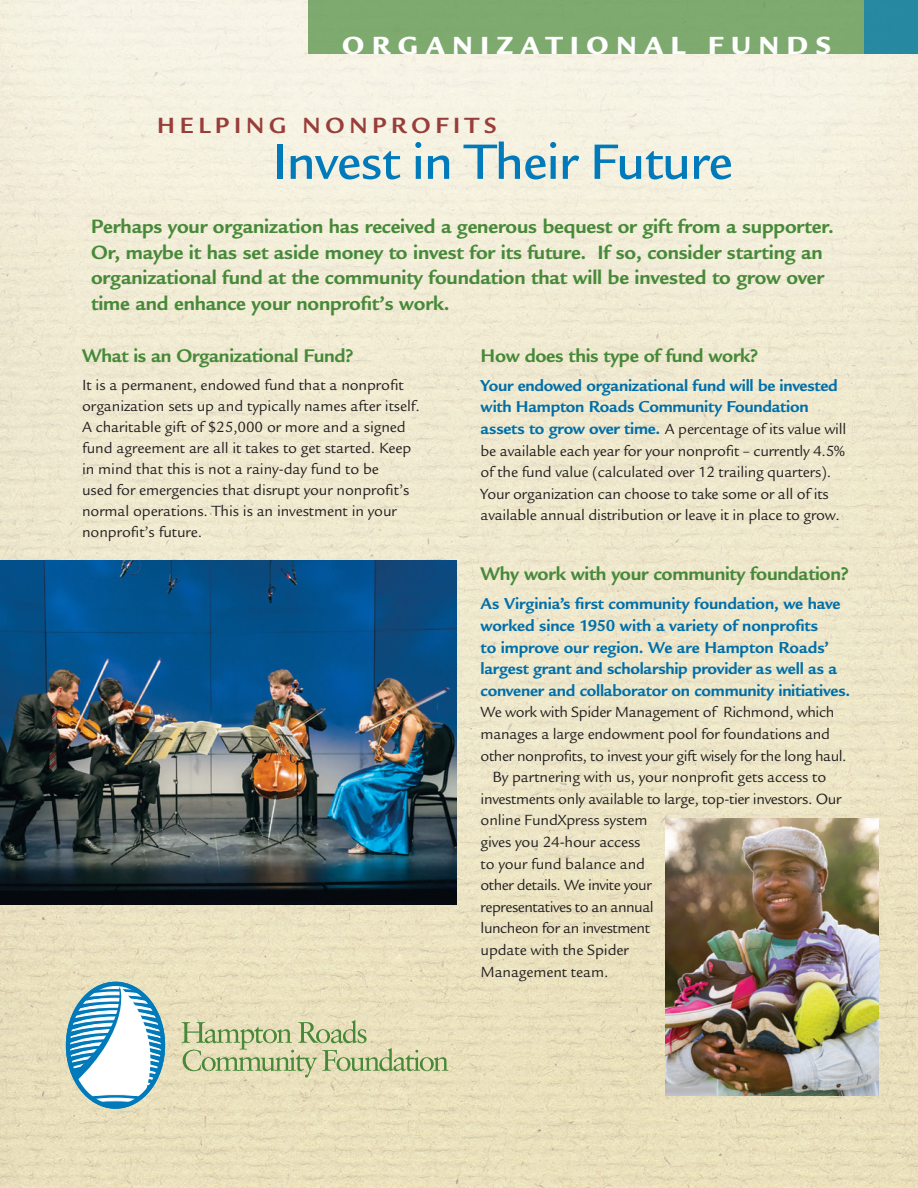
<style>
.page{position:relative;width:918px;height:1188px;background:#fff}
.page>*{position:absolute;margin:0;border:0;box-sizing:border-box;transform-origin:0 0}
.t1{font:500 54px "Legacy Sans";letter-spacing:-.015em;color:#007aba}
.t2{font:900 27px "Legacy Sans";letter-spacing:.285em;color:#fff}
.t3{font:700 24px "Legacy Sans";letter-spacing:.2em;color:#983e3a}
.Bold_List_Green{font:700 21px/25.5px "Legacy Sans";letter-spacing:-.005em;color:#478939}
.Bold_List_Green-2{font:700 19.95px "Legacy Sans";letter-spacing:-.015em;color:#478939}
.t4{font:700 17.25px/21.6px "Legacy Sans";letter-spacing:-.01em;color:#006fa9}
.t5{font:16.05px/21.6px "Legacy Sans";letter-spacing:-.01em;color:#231f20}
.s1{font-weight:700;font-size:17.25px;color:#006fa9}
</style>
<div class="page">
<img style="left:0;top:0;width:918px;height:1188px">
<div style="left:308px;top:0;width:610px;height:54px;background:#7eaa6f"></div>
<div style="left:864px;top:0;width:54px;height:54px;background:#2788a1"></div>
<svg style="left:182px;top:1020px;width:266px;height:58px;background:#ced1a6"></svg>
<svg style="left:67px;top:986px;width:97px;height:116px"></svg>
<div style="left:66px;top:982px;width:99px;height:127px;border:4px solid #007aba;border-radius:50%"></div>
<img style="left:0;top:561px;width:457px;height:344px">
<img style="left:666px;top:818px;width:213px;height:278px">
<p class="t2" style="left:342px;top:29px;width:490px">ORGANIZATIONAL FUNDS</p>
<p class="t3" style="left:157px;top:111px;width:341px">HELPING NONPROFITS</p>
<p class="t1" style="left:272px;top:131px;width:462px">Invest in Their Future</p>
<p class="Bold_List_Green" style="left:91px;top:214px;width:745px">Perhaps your organization has received a generous bequest or gift from a supporter.<br>Or, maybe it has set aside money to invest for its future. If so, consider starting an organizational fund at the community foundation that will be invested to grow over time and enhance your nonprofit’s work.</p>
<p class="Bold_List_Green-2" style="left:82px;top:344px;width:273px">What is an Organizational Fund?</p>
<p class="t5" style="left:82px;top:375px;width:339px;line-height:21px">It is a permanent, endowed fund that a nonprofit organization sets up and typically names after itself.<br>A charitable gift of $25,000 or more and a signed fund agreement are all it takes to get started. Keep in mind that this is not a rainy-day fund to be<br>used for emergencies that disrupt your nonprofit’s normal operations. This is an investment in your nonprofit’s future.</p>
<p class="Bold_List_Green-2" style="left:481px;top:344px;width:279px">How does this type of fund work?</p>
<p class="t4" style="left:481px;top:375px;width:359px">Your endowed organizational fund will be invested with Hampton Roads Community Foundation</p>
<p class="t5" style="left:481px;top:418px;width:367px"><span class="s1">assets to grow over time.</span> A percentage of its value will be available each year for your nonprofit – currently 4.5% of the fund value (calculated over 12 trailing quarters).<br>Your organization can choose to take some or all of its available annual distribution or leave it in place to grow.</p>
<p class="Bold_List_Green-2" style="left:481px;top:563px;width:370px">Why work with your community foundation?</p>
<p class="t4" style="left:481px;top:593px;width:371px">As Virginia’s first community foundation, we have worked since 1950 with a variety of nonprofits<br>to improve our region. We are Hampton Roads’ largest grant and scholarship provider as well as a convener and collaborator on community initiatives.</p>
<p class="t5" style="left:481px;top:702px;width:368px">We work with Spider Management of Richmond, which manages a large endowment pool for foundations and other nonprofits, to invest your gift wisely for the long haul.</p>
<p class="t5" style="left:481px;top:767px;width:362px;text-indent:12px">By partnering with us, your nonprofit gets access to investments only available to large, top-tier investors. Our online FundXpress system<br>gives you 24-hour access<br>to your fund balance and<br>other details. We invite your<br>representatives to an annual<br>luncheon for an investment<br>update with the Spider<br>Management team.</p>
</div>
